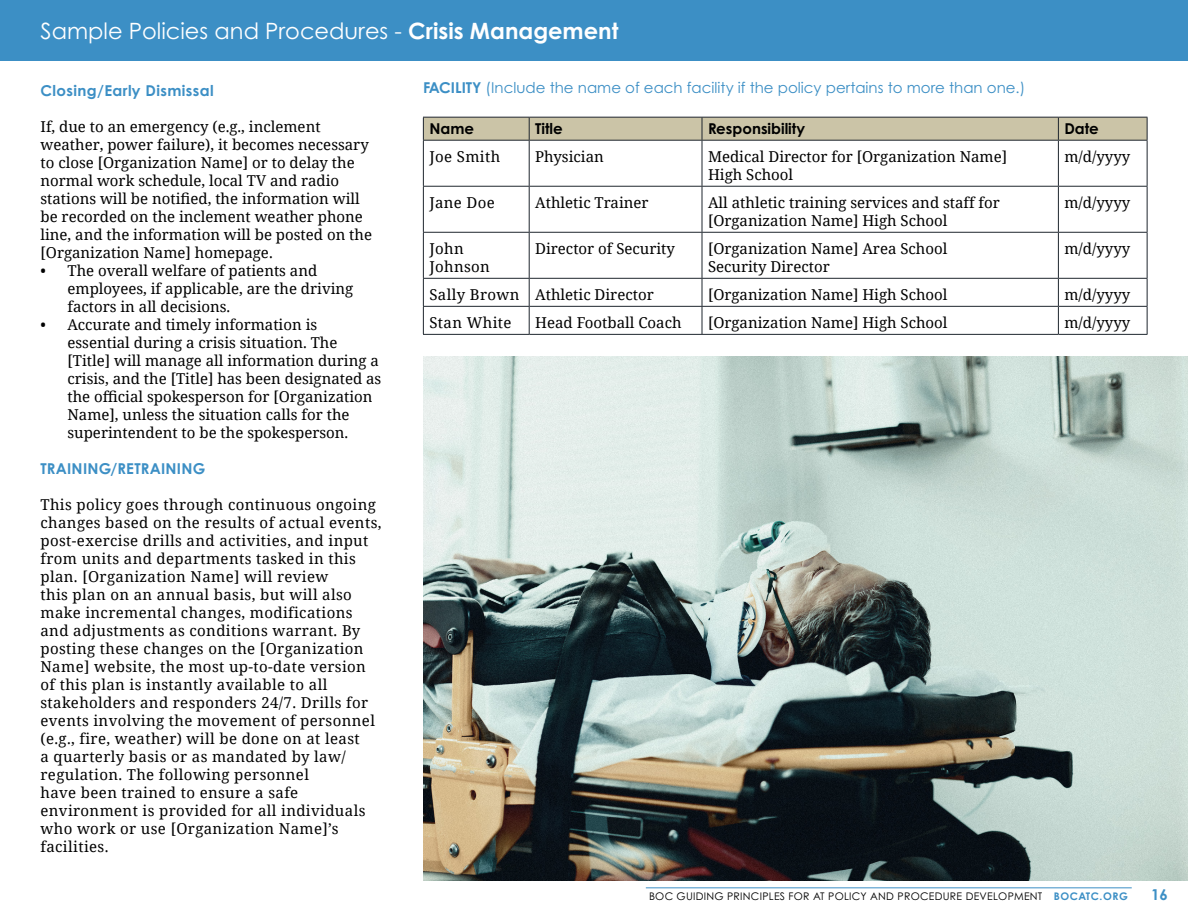
<style>
.page{position:relative;width:1188px;height:918px;background:#fff}
.page>*{position:absolute;margin:0;border:0;box-sizing:border-box;transform-origin:0 0}
.t1{font:22.5px "Century Gothic Pro";color:#fff}
.t2{font:15px/18px "Noto Serif";color:#000}
.t3{font:15px/18px "Noto Serif";letter-spacing:.025em;color:#000}
.t4{font:15px "Century Gothic Pro";color:#3c8fc5}
.t5{font:700 15px "Century Gothic Pro";letter-spacing:.025em;color:#3c8fc5}
.t6{font:700 15px "Century Gothic Pro";color:#000}
.t7{font:10.5px "Century Gothic Pro";letter-spacing:.025em;color:#000}
.s1{font-weight:700}
.s2{font-weight:700;color:#3c8fc5}
</style>
<div class="page">
<hr style="left:646px;top:888px;width:486px;height:1px;background:#3c8fc5">
<div style="left:0;top:0;width:1188px;height:61px;background:#3c8fc5"></div>
<svg style="left:423px;top:117px;width:725px;height:23px;background:#c2bca1"></svg>
<hr style="left:423px;top:140px;width:106px;height:1px;background:#1f262e">
<hr style="left:423px;top:141px;width:1px;height:45px;background:#1f262e">
<hr style="left:529px;top:140px;width:173px;height:1px;background:#1f262e">
<hr style="left:529px;top:141px;width:1px;height:45px;background:#1f262e">
<hr style="left:702px;top:140px;width:356px;height:1px;background:#1f262e">
<hr style="left:702px;top:141px;width:1px;height:45px;background:#1f262e">
<hr style="left:1058px;top:140px;width:89px;height:1px;background:#1f262e">
<hr style="left:1058px;top:141px;width:1px;height:45px;background:#1f262e">
<hr style="left:1147px;top:141px;width:1px;height:45px;background:#1f262e">
<hr style="left:423px;top:186px;width:106px;height:1px;background:#1f262e">
<hr style="left:423px;top:187px;width:1px;height:45px;background:#1f262e">
<hr style="left:529px;top:186px;width:173px;height:1px;background:#1f262e">
<hr style="left:529px;top:187px;width:1px;height:45px;background:#1f262e">
<hr style="left:702px;top:186px;width:356px;height:1px;background:#1f262e">
<hr style="left:702px;top:187px;width:1px;height:45px;background:#1f262e">
<hr style="left:1058px;top:186px;width:89px;height:1px;background:#1f262e">
<hr style="left:1058px;top:187px;width:1px;height:45px;background:#1f262e">
<hr style="left:1147px;top:187px;width:1px;height:45px;background:#1f262e">
<hr style="left:423px;top:232px;width:106px;height:1px;background:#1f262e">
<hr style="left:423px;top:233px;width:1px;height:45px;background:#1f262e">
<hr style="left:529px;top:232px;width:173px;height:1px;background:#1f262e">
<hr style="left:529px;top:233px;width:1px;height:45px;background:#1f262e">
<hr style="left:702px;top:232px;width:356px;height:1px;background:#1f262e">
<hr style="left:702px;top:233px;width:1px;height:45px;background:#1f262e">
<hr style="left:1058px;top:232px;width:89px;height:1px;background:#1f262e">
<hr style="left:1058px;top:233px;width:1px;height:45px;background:#1f262e">
<hr style="left:1147px;top:233px;width:1px;height:45px;background:#1f262e">
<hr style="left:423px;top:278px;width:106px;height:1px;background:#1f262e">
<hr style="left:529px;top:278px;width:173px;height:1px;background:#1f262e">
<hr style="left:702px;top:278px;width:356px;height:1px;background:#1f262e">
<hr style="left:1058px;top:278px;width:89px;height:1px;background:#1f262e">
<hr style="left:423px;top:306px;width:106px;height:1px;background:#1f262e">
<svg style="left:423px;top:279px;width:1px;height:55px"></svg>
<hr style="left:529px;top:306px;width:173px;height:1px;background:#1f262e">
<svg style="left:529px;top:279px;width:1px;height:55px"></svg>
<hr style="left:702px;top:306px;width:356px;height:1px;background:#1f262e">
<svg style="left:702px;top:279px;width:1px;height:55px"></svg>
<hr style="left:1058px;top:306px;width:89px;height:1px;background:#1f262e">
<svg style="left:1058px;top:279px;width:1px;height:55px"></svg>
<svg style="left:1147px;top:279px;width:1px;height:55px"></svg>
<hr style="left:423px;top:334px;width:106px;height:1px;background:#1f262e">
<hr style="left:529px;top:334px;width:173px;height:1px;background:#1f262e">
<hr style="left:702px;top:334px;width:356px;height:1px;background:#1f262e">
<hr style="left:1058px;top:334px;width:89px;height:1px;background:#1f262e">
<img style="left:423px;top:357px;width:765px;height:523px">
<h1 class="t1" style="left:40px;top:17px;width:579px">Sample Policies and Procedures - <span class="s1">Crisis Management</span></h1>
<p class="t4" style="left:423px;top:78px;width:604px"><span class="s1">FACILITY</span> (Include the name of each facility if the policy pertains to more than one.)</p>
<p class="t6" style="left:429px;top:119px;width:46px">Name</p>
<p class="t6" style="left:535px;top:119px;width:29px">Title</p>
<p class="t6" style="left:708px;top:119px;width:99px">Responsibility</p>
<p class="t6" style="left:1064px;top:119px;width:36px">Date</p>
<p class="t3" style="left:429px;top:147px;width:72px">Joe Smith</p>
<p class="t2" style="left:535px;top:147px;width:70px">Physician</p>
<p class="t2" style="left:708px;top:147px;width:301px">Medical Director for [Organization Name]<br>High School</p>
<p class="t2" style="left:1064px;top:147px;width:67px">m/d/yyyy</p>
<p class="t2" style="left:429px;top:193px;width:67px">Jane Doe</p>
<p class="t2" style="left:535px;top:193px;width:115px">Athletic Trainer</p>
<p class="t2" style="left:708px;top:193px;width:293px">All athletic training services and staff for [Organization Name] High School</p>
<p class="t2" style="left:1064px;top:193px;width:67px">m/d/yyyy</p>
<p class="t3" style="left:429px;top:239px;width:62px">John<br>Johnson</p>
<p class="t2" style="left:535px;top:239px;width:141px">Director of Security</p>
<p class="t2" style="left:708px;top:239px;width:241px">[Organization Name] Area School<br>Security Director</p>
<p class="t2" style="left:1064px;top:239px;width:67px">m/d/yyyy</p>
<p class="t2" style="left:429px;top:285px;width:226px">Sally Brown Athletic Director</p>
<p class="t2" style="left:708px;top:285px;width:241px">[Organization Name] High School</p>
<p class="t2" style="left:1064px;top:285px;width:67px">m/d/yyyy</p>
<p class="t3" style="left:429px;top:313px;width:84px">Stan White</p>
<p class="t2" style="left:535px;top:313px;width:148px">Head Football Coach</p>
<p class="t2" style="left:708px;top:313px;width:241px">[Organization Name] High School</p>
<p class="t2" style="left:1064px;top:313px;width:67px">m/d/yyyy</p>
<p class="t5" style="left:40px;top:81px;width:175px">Closing/Early Dismissal</p>
<p class="t2" style="left:40px;top:117px;width:333px">If, due to an emergency (e.g., inclement weather, power failure), it becomes necessary to close [Organization Name] or to delay the normal work schedule, local TV and radio stations will be notified, the information will be recorded on the inclement weather phone line, and the information will be posted on the [Organization Name] homepage.</p>
<p class="t2" style="left:67px;top:261px;width:287px;text-indent:-27px">• The overall welfare of patients and employees, if applicable, are the driving factors in all decisions.</p>
<p class="t2" style="left:67px;top:315px;width:315px;text-indent:-27px">• Accurate and timely information is essential during a crisis situation. The [Title] will manage all information during a crisis, and the [Title] has been designated as the official spokesperson for [Organization Name], unless the situation calls for the superintendent to be the spokesperson.</p>
<p class="t5" style="left:40px;top:459px;width:166px">TRAINING/RETRAINING</p>
<p class="t3" style="left:40px;top:495px;width:343px">This policy goes through continuous ongoing changes based on the results of actual events, post-exercise drills and activities, and input from units and departments tasked in this plan. [Organization Name] will review<br>this plan on an annual basis, but will also make incremental changes, modifications and adjustments as conditions warrant. By posting these changes on the [Organization Name] website, the most up-to-date version of this plan is instantly available to all stakeholders and responders 24/7. Drills for events involving the movement of personnel (e.g., fire, weather) will be done on at least<br>a quarterly basis or as mandated by law/ regulation. The following personnel<br>have been trained to ensure a safe environment is provided for all individuals who work or use [Organization Name]’s facilities.</p>
<p class="t7" style="left:649px;top:890px;width:480px">BOC GUIDING PRINCIPLES FOR AT POLICY AND PROCEDURE DEVELOPMENT <span class="s2">BOCATC.ORG</span></p>
<p class="t5" style="left:1151px;top:885px;width:18px">16</p>
</div>
